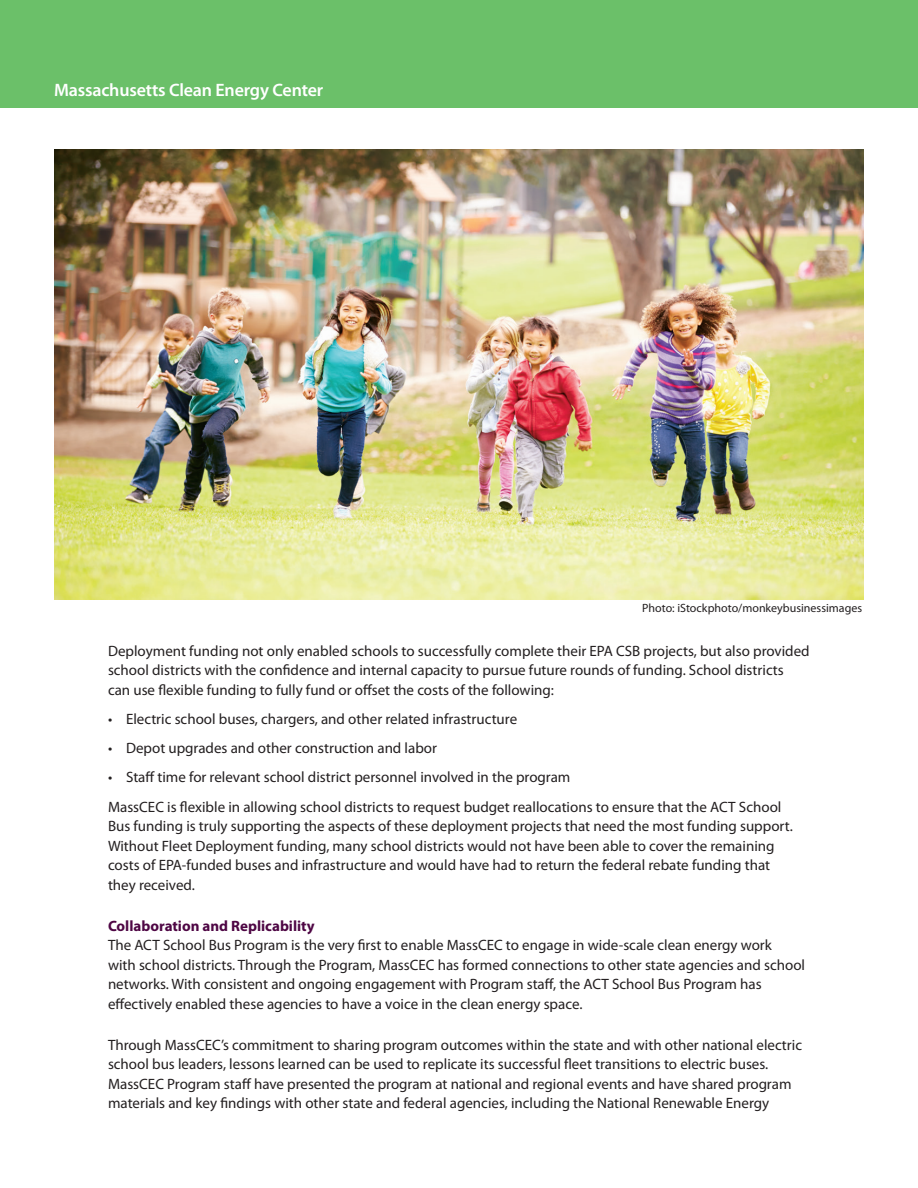
<style>
.page{position:relative;width:918px;height:1188px;background:#fff}
.page>*{position:absolute;margin:0;border:0;box-sizing:border-box;transform-origin:0 0}
.t1{font:600 18px "Myriad Pro";letter-spacing:-.01em;color:#fff}
.t2{font:15px/19.5px "Myriad Pro";color:#231f20}
.t3{font:700 15px "Myriad Pro";color:#4e0644}
.t4{font:12px "Myriad Pro";color:#231f20}
</style>
<div class="page">
<div style="left:0;top:0;width:918px;height:108px;background:#6bc069"></div>
<img style="left:55px;top:149px;width:808px;height:450px">
<p class="t1" style="left:54px;top:79px;width:271px">Massachusetts Clean Energy Center</p>
<p class="t4" style="left:642px;top:601px;width:221px">Photo: iStockphoto/monkeybusinessimages</p>
<p class="t2" style="left:108px;top:641px;width:703px">Deployment funding not only enabled schools to successfully complete their EPA CSB projects, but also provided school districts with the confidence and internal capacity to pursue future rounds of funding. School districts can use flexible funding to fully fund or offset the costs of the following:</p>
<p class="t2" style="left:108px;top:709px;width:411px">• Electric school buses, chargers, and other related infrastructure</p>
<p class="t2" style="left:108px;top:738px;width:331px">• Depot upgrades and other construction and labor</p>
<p class="t2" style="left:108px;top:763px;width:675px;line-height:29.2px">• Staff time for relevant school district personnel involved in the program<br>MassCEC is flexible in allowing school districts to request budget reallocations to ensure that the ACT School</p>
<p class="t2" style="left:108px;top:816px;width:686px">Bus funding is truly supporting the aspects of these deployment projects that need the most funding support.<br>Without Fleet Deployment funding, many school districts would not have been able to cover the remaining costs of EPA-funded buses and infrastructure and would have had to return the federal rebate funding that they received.</p>
<p class="t3" style="left:108px;top:916px;width:208px">Collaboration and Replicability</p>
<p class="t2" style="left:108px;top:935px;width:699px">The ACT School Bus Program is the very first to enable MassCEC to engage in wide-scale clean energy work<br>with school districts. Through the Program, MassCEC has formed connections to other state agencies and school networks. With consistent and ongoing engagement with Program staff, the ACT School Bus Program has effectively enabled these agencies to have a voice in the clean energy space.</p>
<p class="t2" style="left:108px;top:1035px;width:696px">Through MassCEC’s commitment to sharing program outcomes within the state and with other national electric school bus leaders, lessons learned can be used to replicate its successful fleet transitions to electric buses.<br>MassCEC Program staff have presented the program at national and regional events and have shared program materials and key findings with other state and federal agencies, including the National Renewable Energy</p>
</div>
